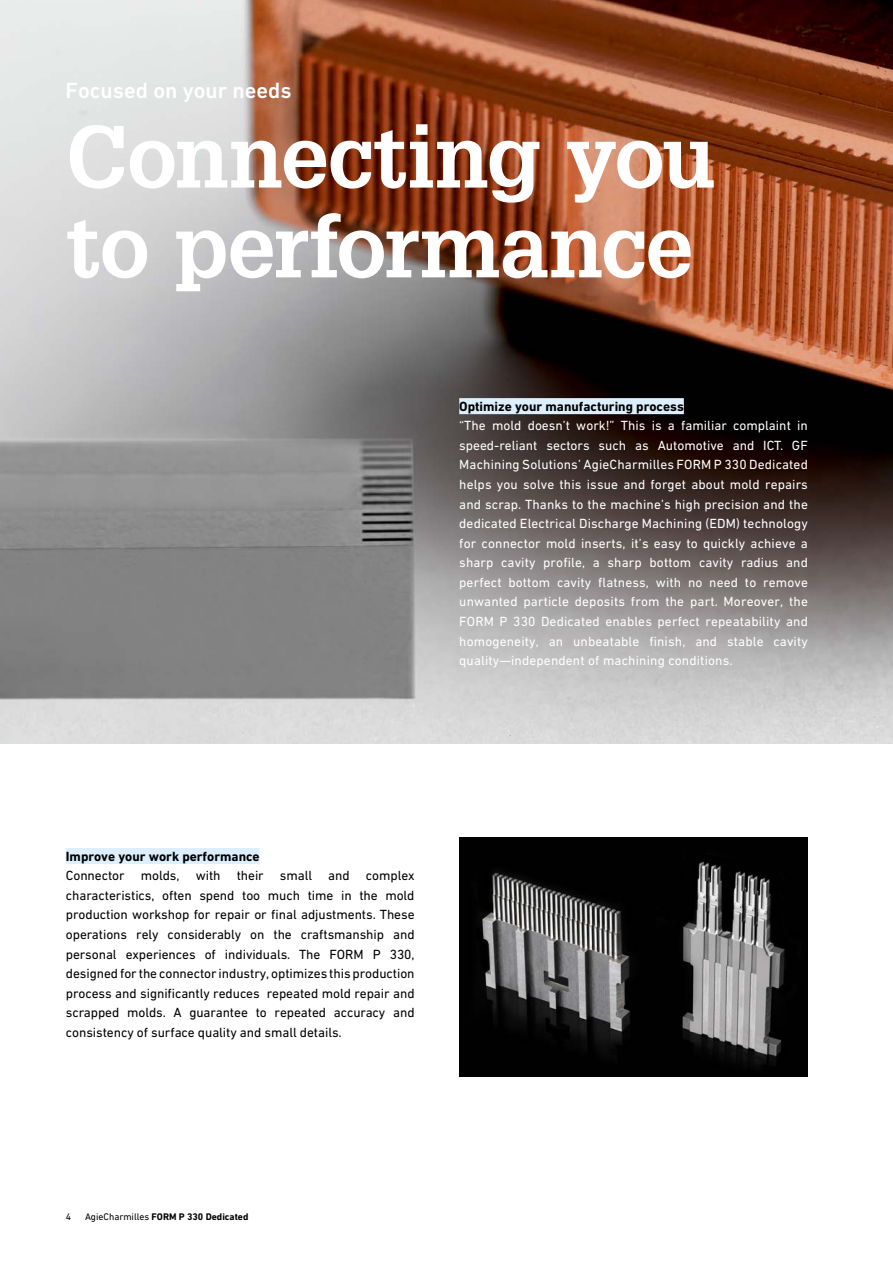
<style>
.page{position:relative;width:893px;height:1263px;background:#fff}
.page>*{position:absolute;margin:0;border:0;box-sizing:border-box;transform-origin:0 0}
.t1{font:700 86.1px/89.7px "Glypha LT Pro";letter-spacing:-.01em;color:#fff}
.t2{font:500 22.5px "DIN Next W1 G";color:#fff}
.t3{font:13.5px/19.5px "DIN Next W1 G";letter-spacing:.01em;color:#fff;text-align:justify}
.t4{font:13.5px/19.5px "DIN Next W1 G";letter-spacing:-.005em;color:#000;text-align:justify}
.t5{font:700 13.5px "DIN Next W1 G";color:#000}
.t6{font:700 9.75px "DIN Next W1 G";color:#000}
.t7{font:9.75px "DIN Next W1 G";color:#000}
.s1{font-weight:400}
</style>
<div class="page">
<img style="left:459px;top:838px;width:349px;height:238px">
<img style="left:0;top:0;width:893px;height:743px">
<div style="left:459px;top:398px;width:225px;height:16px;background:#ddeffc"></div>
<div style="left:66px;top:848px;width:194px;height:16px;background:#ddeffc"></div>
<h2 class="t2" style="left:66px;top:77px;width:228px">Focused on your needs</h2>
<h1 class="t1" style="left:66px;top:110px;width:652px">Connecting you to performance</h1>
<p class="t5" style="left:459px;top:398px;width:226px">Optimize your manufacturing process</p>
<p class="t3" style="left:459px;top:416px;width:350px">“The mold doesn’t work!” This is a familiar complaint in speed-reliant sectors such as Automotive and ICT. GF Machining Solutions’ AgieCharmilles FORM P 330 Dedicated helps you solve this issue and forget about mold repairs and scrap. Thanks to the machine’s high precision and the dedicated Electrical Discharge Machining (EDM) technology for connector mold inserts, it’s easy to quickly achieve a sharp cavity profile, a sharp bottom cavity radius and perfect bottom cavity flatness, with no need to remove unwanted particle deposits from the part. Moreover, the FORM P 330 Dedicated enables perfect repeatability and homogeneity, an unbeatable finish, and stable cavity quality―independent of machining conditions.</p>
<p class="t5" style="left:66px;top:848px;width:195px">Improve your work performance</p>
<p class="t4" style="left:66px;top:866px;width:350px">Connector molds, with their small and complex characteristics, often spend too much time in the mold production workshop for repair or final adjustments. These operations rely considerably on the craftsmanship and personal experiences of individuals. The FORM P 330, designed for the connector industry, optimizes this production process and significantly reduces repeated mold repair and scrapped molds. A guarantee to repeated accuracy and consistency of surface quality and small details.</p>
<p class="t7" style="left:66px;top:1211px;width:7px">4</p>
<p class="t6" style="left:85px;top:1211px;width:165px"><span class="s1">AgieCharmilles</span> FORM P 330 Dedicated</p>
</div>
